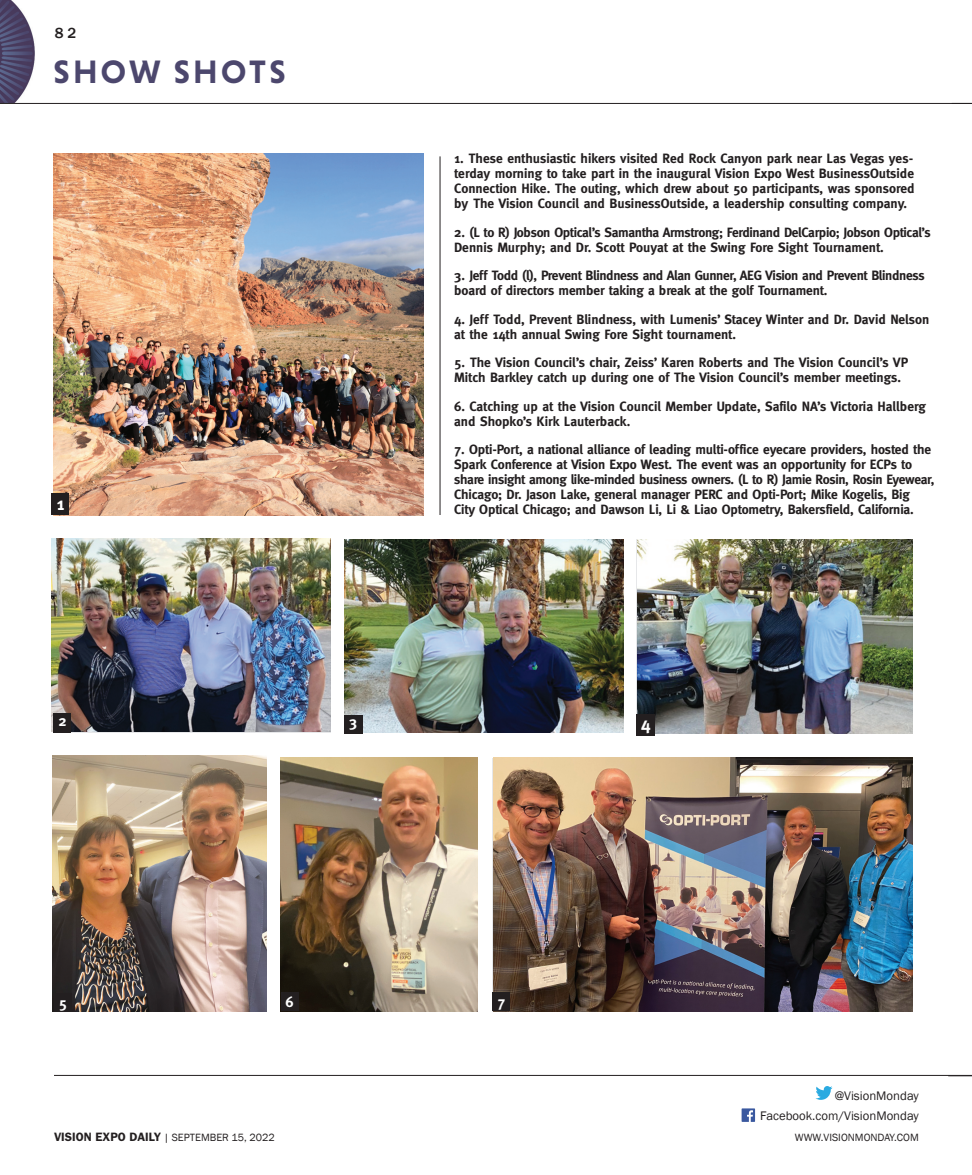
<style>
.page{position:relative;width:972px;height:1175px;background:#fff}
.page>*{position:absolute;margin:0;border:0;box-sizing:border-box;transform-origin:0 0}
.t1{font:700 33px "Niveau Grotesk";letter-spacing:.1em;color:#4c476d}
.t2{font:700 18px "Meta";color:#fff}
.t3{font:700 15px "Meta";color:#fff}
.t4{font:500 15px "Franklin Gothic";color:#231f20}
.t5{font:700 13.5px/15px "Meta";letter-spacing:-.01em;color:#231f20}
.t6{font:12.75px "Franklin Gothic";color:#231f20}
.t7{font:10.8px "Franklin Gothic";color:#231f20}
.s1{font-weight:600;font-size:12.15px}
</style>
<div class="page">
<img style="left:638px;top:539px;width:274px;height:194px">
<img style="left:344px;top:539px;width:279px;height:193px">
<img style="left:52px;top:539px;width:279px;height:192px">
<img style="left:0;top:0;width:36px;height:103px">
<hr style="left:0;top:103px;width:972px;height:1px;background:#231f20">
<img style="left:280px;top:758px;width:197px;height:253px">
<img style="left:53px;top:756px;width:213px;height:255px">
<img style="left:54px;top:153px;width:369px;height:362px">
<div style="left:52px;top:494px;width:17px;height:21px;background:#231f20"></div>
<div style="left:637px;top:714px;width:18px;height:21px;background:#231f20"></div>
<div style="left:54px;top:713px;width:17px;height:20px;background:#231f20"></div>
<div style="left:344px;top:715px;width:18px;height:18px;background:#231f20"></div>
<div style="left:281px;top:992px;width:17px;height:18px;background:#231f20"></div>
<div style="left:54px;top:993px;width:18px;height:18px;background:#231f20"></div>
<hr style="left:440px;top:156px;width:1px;height:359px;background:#231f20">
<img style="left:494px;top:758px;width:418px;height:253px">
<div style="left:493px;top:992px;width:17px;height:18px;background:#231f20"></div>
<svg style="left:742px;top:1108px;width:13px;height:13px"></svg>
<svg style="left:815px;top:1086px;width:18px;height:13px"></svg>
<hr style="left:54px;top:1075px;width:918px;height:1px;background:#231f20">
<p class="t4" style="left:55px;top:24px;width:23px">82</p>
<h1 class="t1" style="left:54px;top:60px;width:234px">SHOW SHOTS</h1>
<h2 class="t2" style="left:56px;top:496px;width:10px">1</h2>
<p class="t5" style="left:454px;top:152px;width:462px;text-align:justify">1. These enthusiastic hikers visited Red Rock Canyon park near Las Vegas yes&shy;terday morning to take part in the inaugural Vision Expo West BusinessOutside Connection Hike. The outing, which drew about 50 participants, was sponsored by The Vision Council and BusinessOutside, a leadership consulting company.</p>
<p class="t5" style="left:454px;top:225px;width:478px">2. (L to R) Jobson Optical’s Samantha Armstrong; Ferdinand DelCarpio; Jobson Optical’s<br>Dennis Murphy; and Dr. Scott Pouyat at the Swing Fore Sight Tournament.</p>
<p class="t5" style="left:454px;top:269px;width:472px">3. Jeff Todd (l), Prevent Blindness and Alan Gunner, AEG Vision and Prevent Blindness board of directors member taking a break at the golf Tournament.</p>
<p class="t5" style="left:454px;top:312px;width:477px">4. Jeff Todd, Prevent Blindness, with Lumenis’ Stacey Winter and Dr. David Nelson at the 14th annual Swing Fore Sight tournament.</p>
<p class="t5" style="left:454px;top:356px;width:456px">5. The Vision Council’s chair, Zeiss’ Karen Roberts and The Vision Council’s VP<br>Mitch Barkley catch up during one of The Vision Council’s member meetings.</p>
<p class="t5" style="left:454px;top:399px;width:473px">6. Catching up at the Vision Council Member Update, Safilo NA’s Victoria Hallberg and Shopko’s Kirk Lauterback.</p>
<p class="t5" style="left:454px;top:443px;width:482px">7. Opti-Port, a national alliance of leading multi-office eyecare providers, hosted the Spark Conference at Vision Expo West. The event was an opportunity for ECPs to share insight among like-minded business owners. (L to R) Jamie Rosin, Rosin Eyewear, Chicago; Dr. Jason Lake, general manager PERC and Opti-Port; Mike Kogelis, Big<br>City Optical Chicago; and Dawson Li, Li &amp; Liao Optometry, Bakersfield, California.</p>
<p class="t3" style="left:58px;top:715px;width:10px">2</p>
<p class="t3" style="left:349px;top:716px;width:10px">3</p>
<h2 class="t2" style="left:641px;top:717px;width:11px">4</h2>
<p class="t3" style="left:59px;top:997px;width:10px">5</p>
<p class="t3" style="left:285px;top:995px;width:10px">6</p>
<p class="t3" style="left:497px;top:995px;width:10px">7</p>
<p class="t6" style="left:835px;top:1087px;width:86px">@VisionMonday</p>
<p class="t6" style="left:760px;top:1108px;width:160px">Facebook.com/VisionMonday</p>
<p class="t7" style="left:54px;top:1130px;width:222px"><span class="s1">VISION EXPO DAILY</span> | SEPTEMBER 15, 2022</p>
<p class="t7" style="left:795px;top:1130px;width:125px">WWW.VISIONMONDAY.COM</p>
</div>
